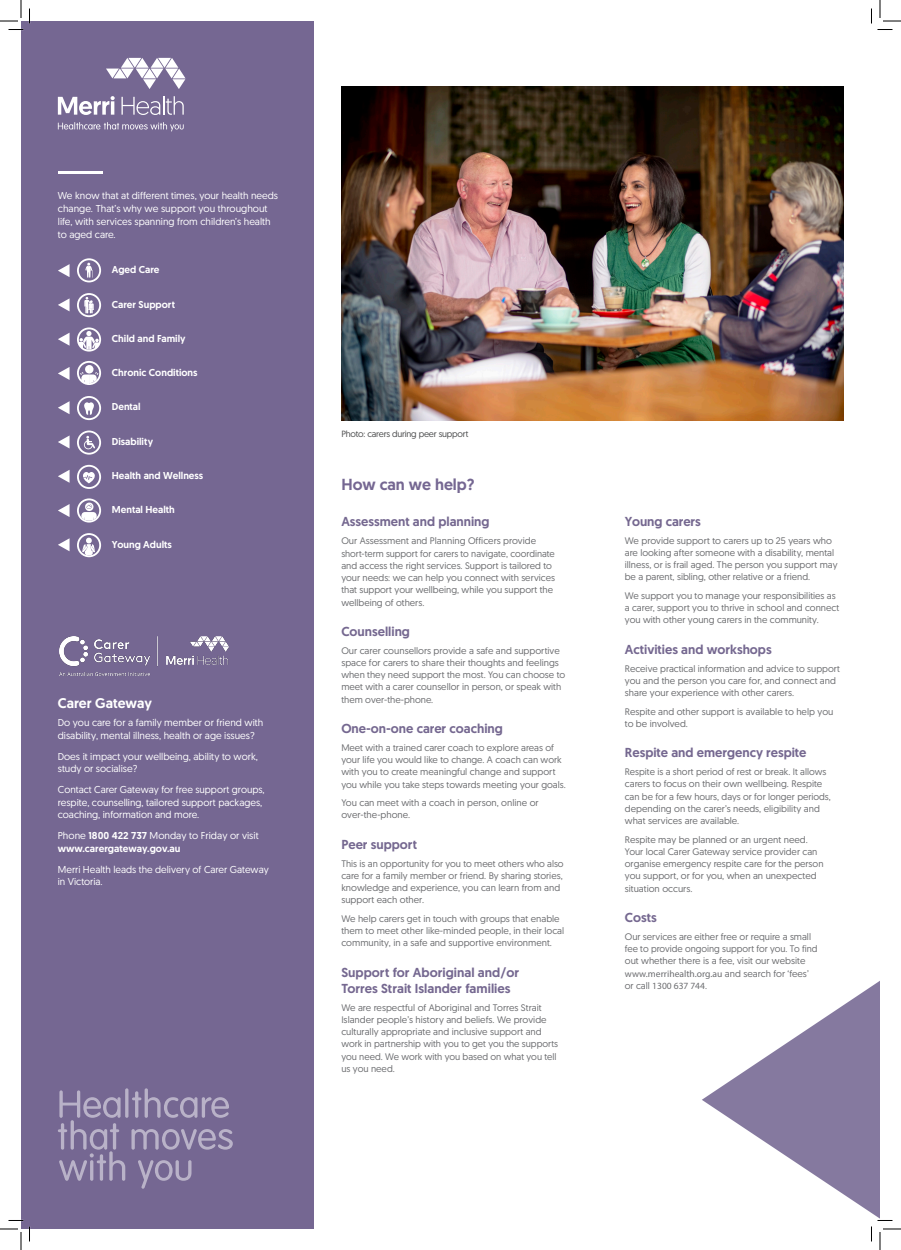
<style>
.page{position:relative;width:901px;height:1250px;background:#fff}
.page>*{position:absolute;margin:0;border:0;box-sizing:border-box;transform-origin:0 0}
.Subhead_A{font:500 16px "Geomanist";color:#756792}
.Subhead_A_REV{font:500 14px "Geomanist";color:#fff}
.Subhead_A-2{font:500 13px/16px "Geomanist";color:#756890}
.Body_large{font:10px/12.5px "Geomanist";color:#fff}
.Body_large-2{font:500 10px/12.5px "Geomanist";color:#fff}
.Body_A{font:9.5px/12.2px "Geomanist";color:#6c6d70}
.Title_C{font:9px "Geomanist";letter-spacing:-.02em;color:#4b4c4d}
.s1{font-weight:400}
.s2{font-family:"Myriad Pro"}
</style>
<div class="page">
<div style="left:21px;top:21px;width:292px;height:1208px;background:#756792"></div>
<img style="left:341px;top:86px;width:502px;height:334px">
<hr style="left:58px;top:171px;width:45px;height:2px;background:#fff">
<svg style="left:58px;top:96px;width:57px;height:19px"></svg>
<svg style="left:121px;top:96px;width:63px;height:19px"></svg>
<svg style="left:58px;top:122px;width:126px;height:9px"></svg>
<svg style="left:106px;top:58px;width:80px;height:31px"></svg>
<hr style="left:125px;top:1088px;width:3px;height:29px;background:#fff;border-radius:2px">
<svg style="left:132px;top:1088px;width:97px;height:29px"></svg>
<svg style="left:131px;top:1129px;width:102px;height:20px"></svg>
<svg style="left:58px;top:1090px;width:67px;height:90px"></svg>
<svg style="left:138px;top:1160px;width:53px;height:28px"></svg>
<svg style="left:58px;top:264px;width:12px;height:13px"></svg>
<svg style="left:77px;top:258px;width:24px;height:24px"></svg>
<svg style="left:58px;top:298px;width:12px;height:13px"></svg>
<svg style="left:77px;top:293px;width:24px;height:24px"></svg>
<svg style="left:58px;top:333px;width:12px;height:13px"></svg>
<svg style="left:77px;top:327px;width:24px;height:24px"></svg>
<svg style="left:58px;top:367px;width:12px;height:13px"></svg>
<svg style="left:77px;top:361px;width:24px;height:24px"></svg>
<svg style="left:58px;top:401px;width:12px;height:13px"></svg>
<svg style="left:77px;top:396px;width:24px;height:24px"></svg>
<svg style="left:58px;top:435px;width:12px;height:13px"></svg>
<svg style="left:77px;top:430px;width:24px;height:24px"></svg>
<svg style="left:58px;top:470px;width:12px;height:13px"></svg>
<svg style="left:77px;top:465px;width:24px;height:24px"></svg>
<svg style="left:58px;top:504px;width:12px;height:13px"></svg>
<svg style="left:77px;top:498px;width:24px;height:24px"></svg>
<svg style="left:58px;top:538px;width:12px;height:13px"></svg>
<svg style="left:77px;top:533px;width:24px;height:24px"></svg>
<img style="left:59px;top:637px;width:169px;height:38px">
<svg style="left:0;top:0;width:30px;height:30px"></svg>
<svg style="left:0;top:1219px;width:30px;height:31px"></svg>
<svg style="left:871px;top:0;width:30px;height:30px"></svg>
<svg style="left:702px;top:981px;width:199px;height:269px"></svg>
<p class="Body_large" style="left:58px;top:188px;width:222px;line-height:13px">We know that at different times, your health needs change. That’s why we support you throughout life, with services spanning from children’s health to aged care.</p>
<p class="Body_large-2" style="left:112px;top:263px;width:49px">Aged Care</p>
<p class="Body_large-2" style="left:112px;top:298px;width:65px">Carer Support</p>
<p class="Body_large-2" style="left:112px;top:332px;width:75px">Child and Family</p>
<p class="Body_large-2" style="left:112px;top:366px;width:87px">Chronic Conditions</p>
<p class="Body_large-2" style="left:112px;top:400px;width:30px">Dental</p>
<p class="Body_large-2" style="left:112px;top:435px;width:43px">Disability</p>
<p class="Body_large-2" style="left:112px;top:469px;width:93px">Health and Wellness</p>
<p class="Body_large-2" style="left:112px;top:503px;width:65px">Mental Health</p>
<p class="Body_large-2" style="left:112px;top:537px;width:61px">Young Adults</p>
<p class="Subhead_A_REV" style="left:58px;top:694px;width:96px">Carer Gateway</p>
<p class="Body_large" style="left:58px;top:716px;width:207px">Do you care for a family member or friend with disability, mental illness, health or age issues?</p>
<p class="Body_large" style="left:58px;top:749px;width:202px">Does it impact your wellbeing, ability to work, study or socialise?</p>
<p class="Body_large" style="left:58px;top:783px;width:208px">Contact Carer Gateway for free support groups, respite, counselling, tailored support packages, coaching, information and more.</p>
<p class="Body_large-2" style="left:58px;top:829px;width:202px"><span class="s1">Phone</span> 1800 422 737 <span class="s1">Monday to Friday or visit </span>www.carergateway.gov.au</p>
<p class="Body_large" style="left:58px;top:862px;width:212px">Merri Health leads the delivery of Carer Gateway in Victoria.</p>
<p class="Title_C" style="left:341px;top:428px;width:129px">Photo: carers during peer support</p>
<p class="Subhead_A" style="left:341px;top:473px;width:135px">How can we help?</p>
<p class="Subhead_A-2" style="left:341px;top:513px;width:150px">Assessment and planning</p>
<p class="Body_A" style="left:341px;top:534px;width:215px">Our Assessment and Planning Officers provide short-term support for carers to navigate, coordinate and access the right services. Support is tailored to your needs: we can help you connect with services that support your wellbeing, while you support the wellbeing of others.</p>
<p class="Subhead_A-2" style="left:341px;top:623px;width:70px">Counselling</p>
<p class="Body_A" style="left:341px;top:644px;width:225px">Our carer counsellors provide a safe and supportive space for carers to share their thoughts and feelings when they need support the most. You can choose to meet with a carer counsellor in person, or speak with them over-the-phone.</p>
<p class="Subhead_A-2" style="left:341px;top:720px;width:163px">One-on-one carer coaching</p>
<p class="Body_A" style="left:341px;top:741px;width:226px">Meet with a trained carer coach to explore areas of your life you would like to change. A coach can work with you to create meaningful change and support you while you take steps towards meeting your goals.</p>
<p class="Body_A" style="left:341px;top:796px;width:199px">You can meet with a coach in person, online or over-the-phone.</p>
<p class="Subhead_A-2" style="left:341px;top:836px;width:77px">Peer support</p>
<p class="Body_A" style="left:341px;top:857px;width:224px">This is an opportunity for you to meet others who also care for a family member or friend. By sharing stories, knowledge and experience, you can learn from and support each other.</p>
<p class="Body_A" style="left:341px;top:912px;width:224px">We help carers get in touch with groups that enable them to meet other like-minded people, in their local community, in a safe and supportive environment.</p>
<p class="Subhead_A-2" style="left:341px;top:964px;width:179px">Support for Aboriginal and/or<br>Torres Strait Islander families</p>
<p class="Body_A" style="left:341px;top:1000px;width:218px">We are respectful of Aboriginal and Torres Strait Islander people’s history and beliefs. We provide culturally appropriate and inclusive support and work in partnership with you to get you the supports you need. We work with you based on what you tell us you need.</p>
<p class="Subhead_A-2" style="left:625px;top:513px;width:78px">Young carers</p>
<p class="Body_A" style="left:625px;top:534px;width:214px">We provide support to carers up to 25 years who are looking after someone with a disability, mental illness, or is frail aged. The person you support may be a parent, sibling, other relative or a friend.</p>
<p class="Body_A" style="left:625px;top:589px;width:216px">We support you to manage your responsibilities as a carer, support you to thrive in school and connect you with other young carers in the community.</p>
<p class="Subhead_A-2" style="left:625px;top:641px;width:148px">Activities and workshops</p>
<p class="Body_A" style="left:625px;top:662px;width:217px">Receive practical information and advice to support you and the person you care for, and connect and share your experience with other carers.</p>
<p class="Body_A" style="left:625px;top:705px;width:210px">Respite and other support is available to help you to be involved.</p>
<p class="Subhead_A-2" style="left:625px;top:744px;width:183px">Respite and emergency respite</p>
<p class="Body_A" style="left:625px;top:765px;width:207px">Respite is a short period of rest or break. It allows carers to focus on their own wellbeing. Respite can be for a few hours, days or for longer periods, depending on the carer’s needs, eligibility and what services are available.</p>
<p class="Body_A" style="left:625px;top:833px;width:200px">Respite may be planned or an urgent need.<br>Your local Carer Gateway service provider can organise emergency respite care for the person you support, or for you, when an unexpected situation occurs.</p>
<p class="Subhead_A-2" style="left:625px;top:909px;width:33px">Costs</p>
<p class="Body_A" style="left:625px;top:930px;width:194px">Our services are either free or require a small fee to provide ongoing support for you. To find out whether there is a fee, visit our website <span class="s2">www.merrihealth.org.au</span> and search for ‘fees’ or call <span class="s2">1300 637 744</span>.</p>
</div>
